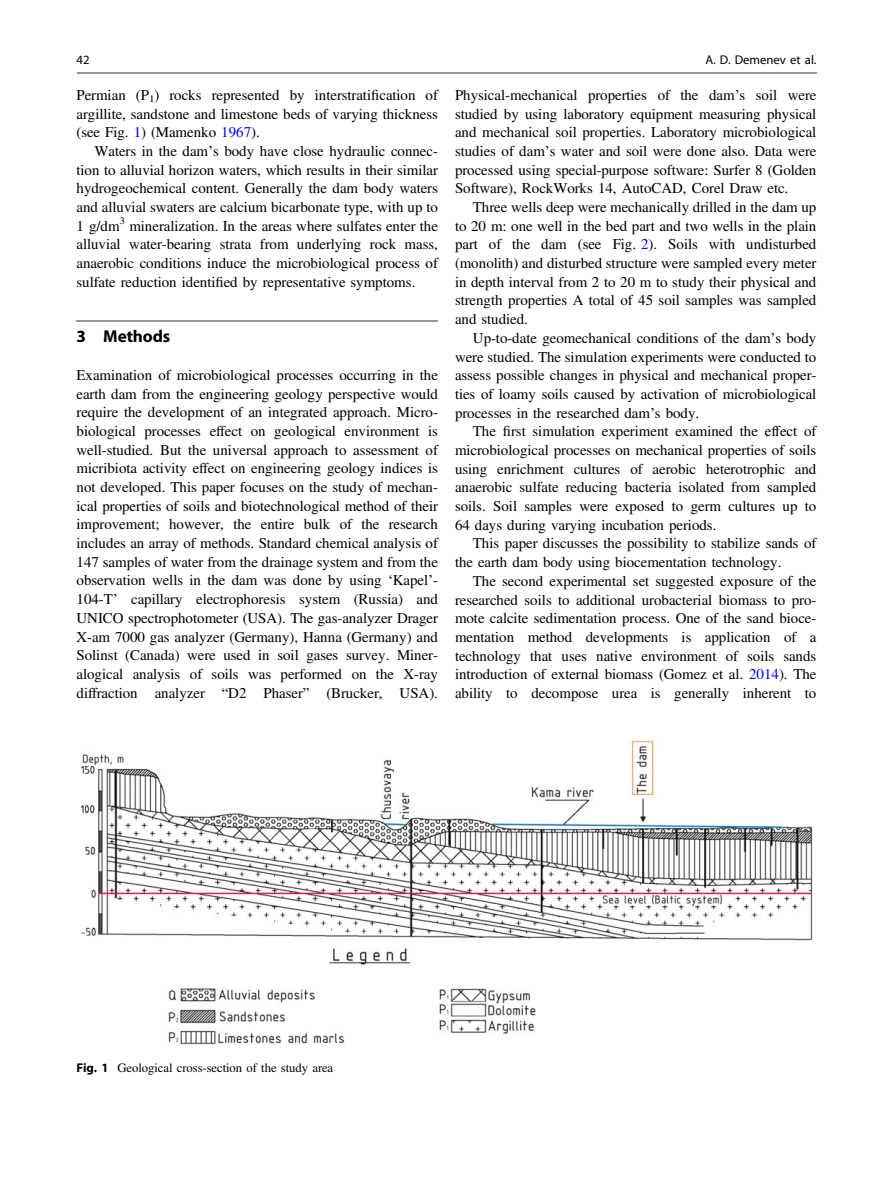
<style>
.page{position:relative;width:893px;height:1187px;background:#fff}
.page>*{position:absolute;margin:0;border:0;box-sizing:border-box;transform-origin:0 0}
.t1{font:17.25px "Tdsgsh Xrktfb Rxjkws Adv OT3 b 30 f 6 db.B";color:#000}
.t2{font:15px/18.8px "Dfhbgs Mjmxdm Wtwkgd Adv TT5 ada 87 cc";color:#000;text-align:justify}
.t3{font:12.75px "Dfhbgs Mjmxdm Wtwkgd Adv TT5 ada 87 cc";color:#000}
.t4{font:12.75px "Fnfphj Jwfbks Kqyggs Adv OT46 dcae 81";color:#000}
.s1{font-family:"Qxkwnq Lmrlfs Pcwjqn Adv TT5 ada 87 cc+fb"}
.s2{color:#00f}
.s3{font-family:"Hjlbvs Ylbwnh Vjxvdn Adv TT3713 a 231"}
.s4{font-family:"Tdsgsh Xrktfb Rxjkws Adv OT3 b 30 f 6 db.B"}
</style>
<div class="page">
<hr style="left:77px;top:320px;width:361px;height:2px;background:#989898">
<img style="left:81px;top:740px;width:731px;height:304px">
<hr style="left:77px;top:72px;width:739px;height:2px;background:#989898">
<p class="t4" style="left:77px;top:55px;width:14px">42</p>
<p class="t4" style="left:705px;top:55px;width:113px">A. D. Demenev et al.</p>
<p class="t2" style="left:77px;top:87px;width:363px">Permian (P<sub>1</sub>) rocks represented by interstrati<span class="s1">fi</span>cation of argillite, sandstone and limestone beds of varying thickness (see Fig. <span class="s2">1</span>) (Mamenko <span class="s2">1967</span>).</p>
<p class="t2" style="left:77px;top:143px;width:363px;text-indent:18px">Waters in the dam<span class="s3">’</span>s body have close hydraulic connec&shy;tion to alluvial horizon waters, which results in their similar hydrogeochemical content. Generally the dam body waters and alluvial swaters are calcium bicarbonate type, with up to 1 g/dm<sup>3</sup> mineralization. In the areas where sulfates enter the alluvial water-bearing strata from underlying rock mass, anaerobic conditions induce the microbiological process of sulfate reduction identi<span class="s1">fi</span>ed by representative symptoms.</p>
<p class="t1" style="left:77px;top:330px;width:95px">3 Methods</p>
<p class="t2" style="left:77px;top:367px;width:363px">Examination of microbiological processes occurring in the earth dam from the engineering geology perspective would require the development of an integrated approach. Micro&shy;biological processes effect on geological environment is well-studied. But the universal approach to assessment of micribiota activity effect on engineering geology indices is not developed. This paper focuses on the study of mechan&shy;ical properties of soils and biotechnological method of their improvement; however, the entire bulk of the research includes an array of methods. Standard chemical analysis of 147 samples of water from the drainage system and from the observation wells in the dam was done by using <span class="s3">‘</span>Kapel<span class="s3">’</span>- 104-T<span class="s3">’</span> capillary electrophoresis system (Russia) and UNICO spectrophotometer (USA). The gas-analyzer Drager X-am 7000 gas analyzer (Germany), Hanna (Germany) and Solinst (Canada) were used in soil gases survey. Miner&shy;alogical analysis of soils was performed on the X-ray diffraction analyzer <span class="s3">“</span>D2 Phaser<span class="s3">”</span> (Brucker, USA).</p>
<p class="t2" style="left:455px;top:87px;width:363px">Physical-mechanical properties of the dam<span class="s3">’</span>s soil were studied by using laboratory equipment measuring physical and mechanical soil properties. Laboratory microbiological studies of dam<span class="s3">’</span>s water and soil were done also. Data were processed using special-purpose software: Surfer 8 (Golden Software), RockWorks 14, AutoCAD, Corel Draw etc.</p>
<p class="t2" style="left:455px;top:199px;width:363px;text-indent:18px">Three wells deep were mechanically drilled in the dam up to 20 m: one well in the bed part and two wells in the plain part of the dam (see Fig. <span class="s2">2</span>). Soils with undisturbed (monolith) and disturbed structure were sampled every meter in depth interval from 2 to 20 m to study their physical and strength properties A total of 45 soil samples was sampled and studied.</p>
<p class="t2" style="left:455px;top:330px;width:363px;text-indent:18px">Up-to-date geomechanical conditions of the dam<span class="s3">’</span>s body were studied. The simulation experiments were conducted to assess possible changes in physical and mechanical proper&shy;ties of loamy soils caused by activation of microbiological processes in the researched dam<span class="s3">’</span>s body.</p>
<p class="t2" style="left:455px;top:423px;width:363px;text-indent:18px">The <span class="s1">fi</span>rst simulation experiment examined the effect of microbiological processes on mechanical properties of soils using enrichment cultures of aerobic heterotrophic and anaerobic sulfate reducing bacteria isolated from sampled soils. Soil samples were exposed to germ cultures up to 64 days during varying incubation periods.</p>
<p class="t2" style="left:455px;top:535px;width:363px;text-indent:18px">This paper discusses the possibility to stabilize sands of the earth dam body using biocementation technology.</p>
<p class="t2" style="left:455px;top:573px;width:363px;text-indent:18px">The second experimental set suggested exposure of the researched soils to additional urobacterial biomass to pro&shy;mote calcite sedimentation process. One of the sand bioce&shy;mentation method developments is application of a technology that uses native environment of soils sands introduction of external biomass (Gomez et al. <span class="s2">2014</span>). The ability to decompose urea is generally inherent to</p>
<p class="t3" style="left:77px;top:1062px;width:258px"><span class="s4">Fig. 1</span> Geological cross-section of the study area</p>
</div>
